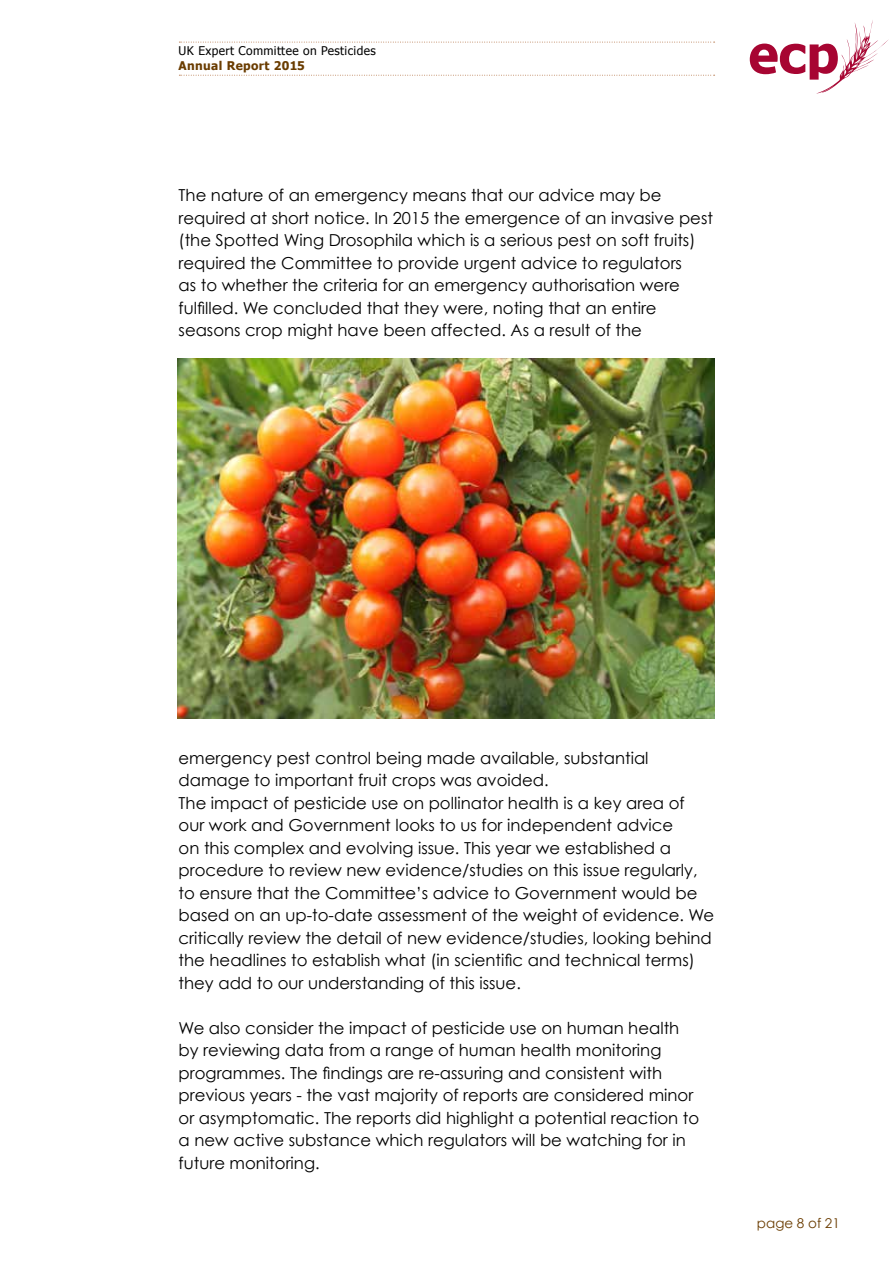
<style>
.page{position:relative;width:893px;height:1263px;background:#fff}
.page>*{position:absolute;margin:0;border:0;box-sizing:border-box;transform-origin:0 0}
.t1{font:700 60px "Myriad Pro";color:#a70532}
.t2{font:16.5px/22.5px "Century Gothic";color:#000}
.t3{font:13.5px "Century Gothic";color:#6a3c00}
.t4{font:12px "Tahoma";letter-spacing:.03em;color:#000}
.t5{font:700 12px "Tahoma";letter-spacing:.03em;color:#6a3c00}
</style>
<div class="page">
<svg style="left:179px;top:42px;width:536px;height:1px"></svg>
<svg style="left:179px;top:75px;width:536px;height:1px"></svg>
<svg style="left:780px;top:20px;width:109px;height:74px"></svg>
<img style="left:178px;top:359px;width:536px;height:360px">
<p class="t4" style="left:179px;top:43px;width:199px">UK Expert Committee on Pesticides</p>
<p class="t5" style="left:179px;top:57px;width:128px">Annual Report 2015</p>
<h1 class="t1" style="left:748px;top:14px;width:33px">e</h1>
<p class="t2" style="left:179px;top:184px;width:536px">The nature of an emergency means that our advice may be required at short notice. In 2015 the emergence of an invasive pest (the Spotted Wing Drosophila which is a serious pest on soft fruits) required the Committee to provide urgent advice to regulators<br>as to whether the criteria for an emergency authorisation were fulfilled. We concluded that they were, noting that an entire seasons crop might have been affected. As a result of the</p>
<p class="t2" style="left:179px;top:746px;width:537px">emergency pest control being made available, substantial damage to important fruit crops was avoided.<br>The impact of pesticide use on pollinator health is a key area of our work and Government looks to us for independent advice<br>on this complex and evolving issue. This year we established a procedure to review new evidence/studies on this issue regularly, to ensure that the Committee’s advice to Government would be based on an up-to-date assessment of the weight of evidence. We critically review the detail of new evidence/studies, looking behind the headlines to establish what (in scientific and technical terms) they add to our understanding of this issue.</p>
<p class="t2" style="left:179px;top:1016px;width:522px">We also consider the impact of pesticide use on human health by reviewing data from a range of human health monitoring programmes. The findings are re-assuring and consistent with previous years - the vast majority of reports are considered minor or asymptomatic. The reports did highlight a potential reaction to a new active substance which regulators will be watching for in future monitoring.</p>
<p class="t3" style="left:757px;top:1214px;width:85px">page 8 of 21</p>
</div>
